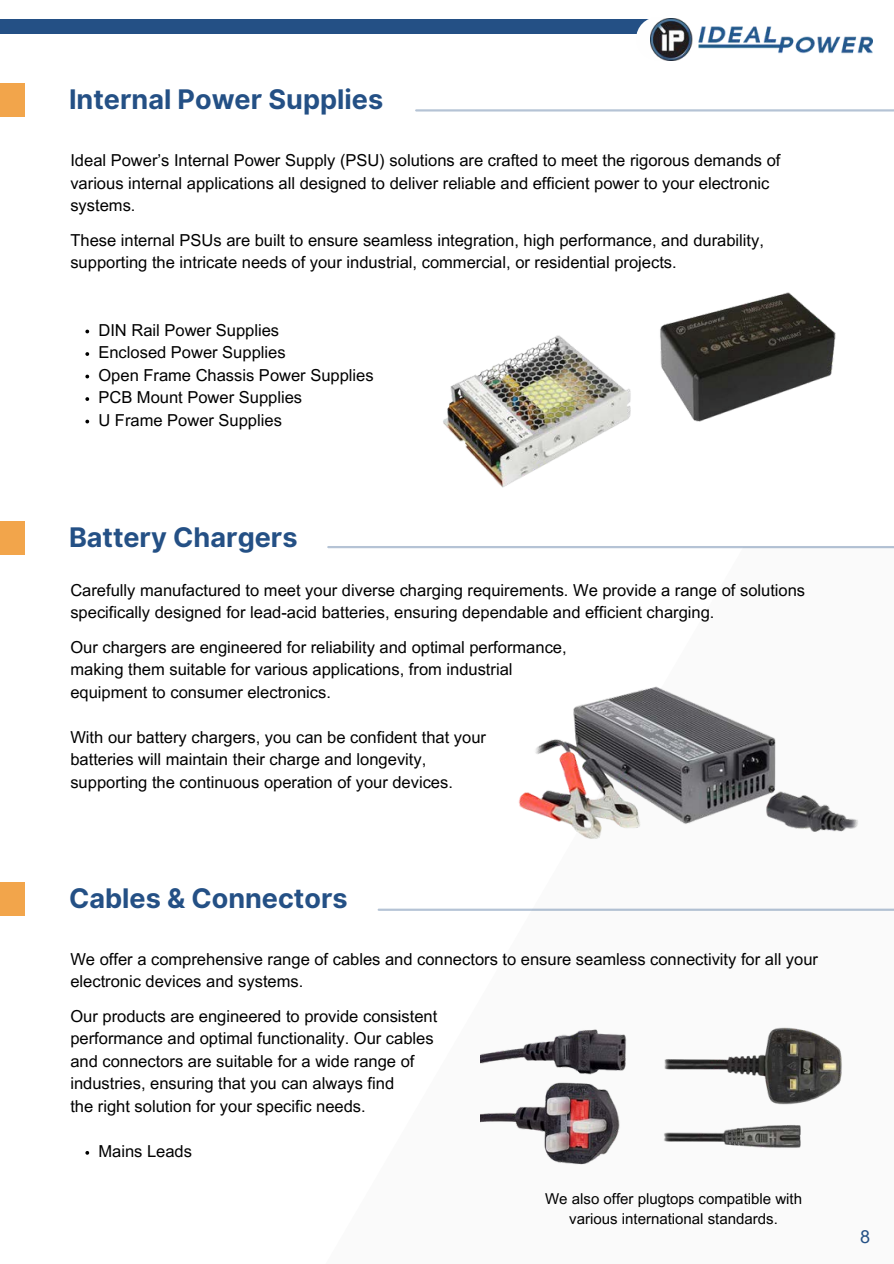
<style>
.page{position:relative;width:894px;height:1264px;background:#fff}
.page>*{position:absolute;margin:0;border:0;box-sizing:border-box;transform-origin:0 0}
.t1{font:700 27px "Inter";color:#245085}
.t2{font:18px "Arial MT Pro";color:#245085}
.t3{font:16.5px/22.5px "Arial MT Pro";color:#000}
.t4{font:15px "Arial MT Pro";color:#000}
</style>
<div class="page">
<div style="left:313px;top:547px;width:580px;height:716px;background:#fafafa"></div>
<div style="left:0;top:19px;width:650px;height:15px;background:#245085"></div>
<div style="left:636px;top:17px;width:43px;height:43px;background:#fefefe;border-radius:50%"></div>
<img style="left:650px;top:19px;width:222px;height:42px">
<hr style="left:328px;top:546px;width:565px;height:2px;background:#245085">
<hr style="left:378px;top:908px;width:515px;height:2px;background:#245085">
<div style="left:0;top:521px;width:25px;height:34px;background:#f2a54b"></div>
<div style="left:0;top:882px;width:25px;height:34px;background:#f2a54b"></div>
<div style="left:0;top:83px;width:25px;height:34px;background:#f2a54b"></div>
<hr style="left:416px;top:109px;width:477px;height:2px;background:#245085">
<svg style="left:85px;top:329px;width:4px;height:4px"></svg>
<svg style="left:85px;top:352px;width:4px;height:4px"></svg>
<svg style="left:85px;top:374px;width:4px;height:4px"></svg>
<svg style="left:85px;top:397px;width:4px;height:4px"></svg>
<svg style="left:85px;top:419px;width:4px;height:4px"></svg>
<img style="left:660px;top:292px;width:176px;height:130px">
<img style="left:443px;top:335px;width:188px;height:153px">
<img style="left:519px;top:686px;width:339px;height:153px">
<img style="left:480px;top:1029px;width:147px;height:136px">
<img style="left:664px;top:1027px;width:178px;height:121px">
<svg style="left:85px;top:1151px;width:4px;height:3px"></svg>
<p class="t1" style="left:69px;top:83px;width:315px">Internal Power Supplies</p>
<h1 class="t3" style="left:70px;top:151px;width:711px">Ideal Power’s Internal Power Supply (PSU) solutions are crafted to meet the rigorous demands of various internal applications all designed to deliver reliable and efficient power to your electronic systems.</h1>
<p class="t3" style="left:70px;top:231px;width:694px">These internal PSUs are built to ensure seamless integration, high performance, and durability, supporting the intricate needs of your industrial, commercial, or residential projects.</p>
<p class="t3" style="left:98px;top:321px;width:182px">DIN Rail Power Supplies</p>
<p class="t3" style="left:98px;top:343px;width:188px">Enclosed Power Supplies</p>
<p class="t3" style="left:98px;top:366px;width:276px">Open Frame Chassis Power Supplies</p>
<p class="t3" style="left:98px;top:388px;width:205px">PCB Mount Power Supplies</p>
<p class="t3" style="left:98px;top:411px;width:185px">U Frame Power Supplies</p>
<p class="t1" style="left:69px;top:521px;width:230px">Battery Chargers</p>
<p class="t3" style="left:70px;top:580px;width:736px">Carefully manufactured to meet your diverse charging requirements. We provide a range of solutions specifically designed for lead-acid batteries, ensuring dependable and efficient charging.</p>
<p class="t3" style="left:70px;top:637px;width:497px">Our chargers are engineered for reliability and optimal performance,</p>
<h1 class="t3" style="left:70px;top:660px;width:443px">making them suitable for various applications, from industrial</h1>
<p class="t3" style="left:70px;top:682px;width:262px">equipment to consumer electronics.</p>
<p class="t3" style="left:70px;top:727px;width:417px">With our battery chargers, you can be confident that your</p>
<p class="t3" style="left:70px;top:750px;width:357px">batteries will maintain their charge and longevity,</p>
<p class="t3" style="left:70px;top:772px;width:384px">supporting the continuous operation of your devices.</p>
<p class="t1" style="left:69px;top:882px;width:280px">Cables &amp; Connectors</p>
<p class="t3" style="left:70px;top:949px;width:749px">We offer a comprehensive range of cables and connectors to ensure seamless connectivity for all your electronic devices and systems.</p>
<p class="t3" style="left:70px;top:1006px;width:368px">Our products are engineered to provide consistent</p>
<p class="t3" style="left:70px;top:1029px;width:364px">performance and optimal functionality. Our cables</p>
<p class="t3" style="left:70px;top:1051px;width:345px">and connectors are suitable for a wide range of</p>
<p class="t3" style="left:70px;top:1074px;width:325px">industries, ensuring that you can always find</p>
<p class="t3" style="left:70px;top:1096px;width:297px">the right solution for your specific needs.</p>
<p class="t3" style="left:98px;top:1141px;width:95px">Mains Leads</p>
<p class="t4" style="left:545px;top:1192px;width:258px">We also offer plugtops compatible with</p>
<p class="t4" style="left:569px;top:1212px;width:210px">various international standards.</p>
<p class="t2" style="left:859px;top:1229px;width:12px">8</p>
</div>
